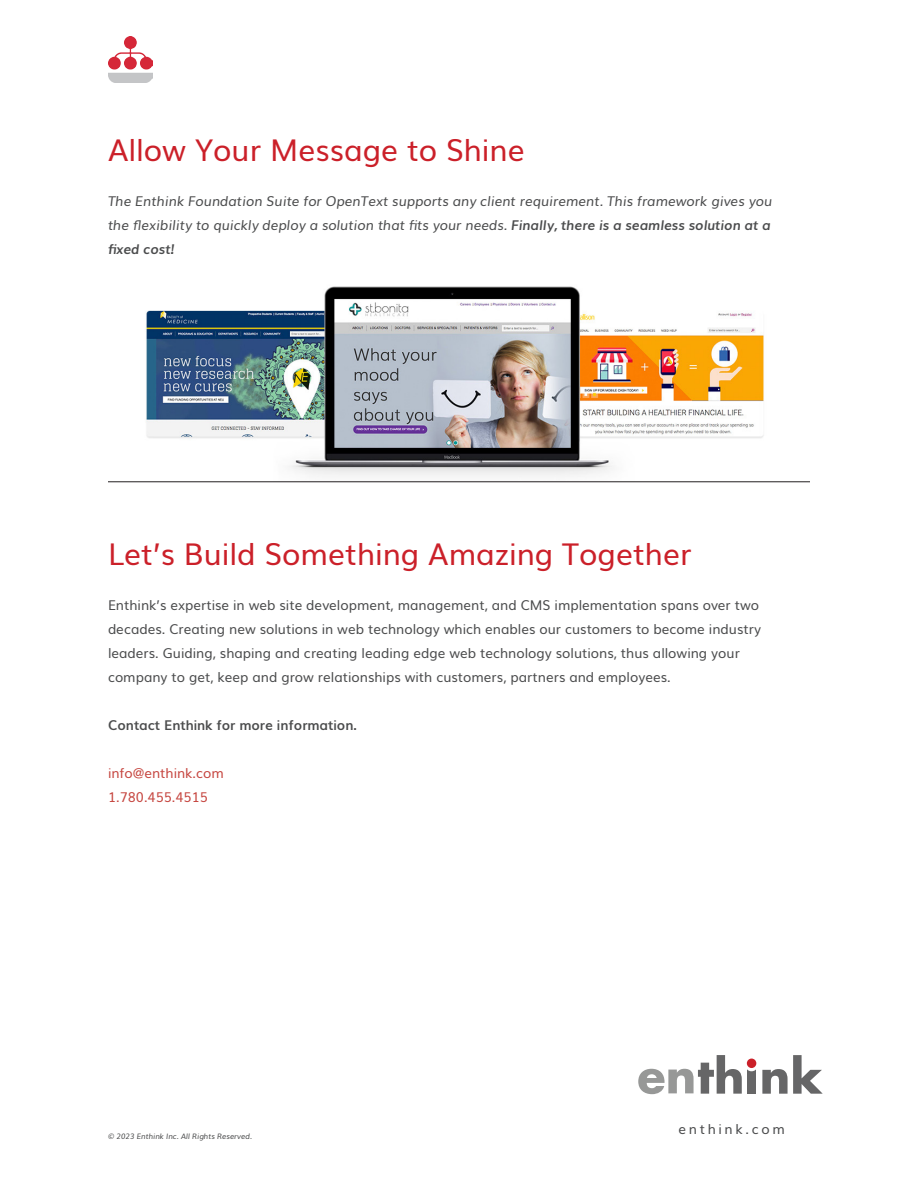
<style>
.page{position:relative;width:918px;height:1188px;background:#fff}
.page>*{position:absolute;margin:0;border:0;box-sizing:border-box;transform-origin:0 0}
.t1{font:30px "Muli";color:#cb2029}
.t2{font:13.5px/24px "Muli";color:#4b4c4d}
.t3{font:italic 13.5px/24px "Muli";color:#4b4c4d}
.t4{font:700 13.5px "Muli";color:#4b4c4d}
.t5{font:13.5px "Muli";color:#c64741}
.t6{font:13.5px "Muli";letter-spacing:.2em;color:#4b4c4d}
.t7{font:italic 7.5px "Muli";color:#4b4c4d}
.s1{font-weight:700}
</style>
<div class="page">
<svg style="left:638px;top:1055px;width:104px;height:39px"></svg>
<svg style="left:762px;top:1055px;width:61px;height:39px"></svg>
<div style="left:747px;top:1069px;width:9px;height:25px;background:#666667"></div>
<svg style="left:746px;top:1063px;width:11px;height:8px"></svg>
<div style="left:747px;top:1059px;width:9px;height:9px;background:#cb2029;border-radius:50%"></div>
<img style="left:132px;top:286px;width:651px;height:196px">
<img style="left:109px;top:36px;width:44px;height:46px">
<hr style="left:108px;top:482px;width:702px;height:1px;background:#231f20">
<p class="t1" style="left:108px;top:126px;width:418px">Allow Your Message to Shine</p>
<p class="t3" style="left:108px;top:188px;width:666px">The Enthink Foundation Suite for OpenText supports any client requirement. This framework gives you the flexibility to quickly deploy a solution that fits your needs. <span class="s1">Finally, there is a seamless solution at a fixed cost!</span></p>
<p class="t1" style="left:108px;top:530px;width:585px">Let’s Build Something Amazing Together</p>
<p class="t2" style="left:108px;top:592px;width:655px">Enthink’s expertise in web site development, management, and CMS implementation spans over two decades. Creating new solutions in web technology which enables our customers to become industry leaders. Guiding, shaping and creating leading edge web technology solutions, thus allowing your company to get, keep and grow relationships with customers, partners and employees.</p>
<p class="t4" style="left:108px;top:714px;width:251px">Contact Enthink for more information.</p>
<p class="t5" style="left:108px;top:762px;width:117px">info@enthink.com</p>
<p class="t5" style="left:108px;top:786px;width:101px">1.780.455.4515</p>
<p class="t7" style="left:108px;top:1130px;width:146px">© 2023 Enthink Inc. All Rights Reserved.</p>
<p class="t6" style="left:678px;top:1118px;width:108px">enthink.com</p>
</div>
